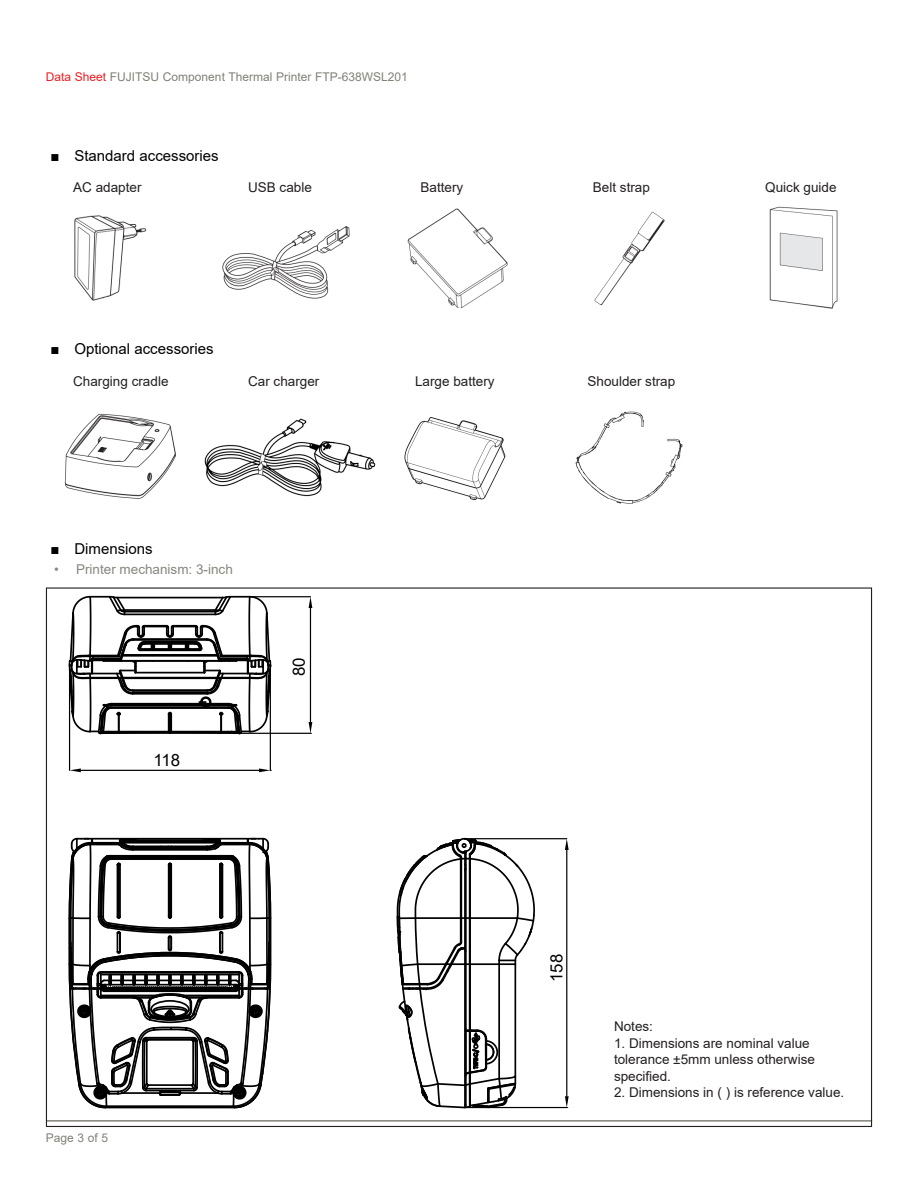
<style>
.page{position:relative;width:918px;height:1188px;background:#fff}
.page>*{position:absolute;margin:0;border:0;box-sizing:border-box;transform-origin:0 0}
.t1{font:16.8px "Arial";color:#000}
.Body_text{font:15px "Arial";color:#000}
.Body_text-2{font:13.5px/16.5px "Arial";color:#231f20}
.Body_text-3{font:13.5px "Arial";color:#87867e}
.t2{font:12px "Arial";color:#818178}
.s1{color:#ee1d23}
</style>
<div class="page">
<hr style="left:46px;top:1120px;width:826px;height:2px;background:#818178">
<img style="left:74px;top:215px;width:73px;height:86px">
<img style="left:222px;top:226px;width:128px;height:73px">
<img style="left:407px;top:208px;width:101px;height:100px">
<img style="left:594px;top:211px;width:71px;height:95px">
<img style="left:769px;top:206px;width:69px;height:103px">
<img style="left:64px;top:413px;width:112px;height:86px">
<img style="left:204px;top:418px;width:172px;height:79px">
<img style="left:404px;top:417px;width:102px;height:84px">
<img style="left:575px;top:411px;width:108px;height:93px">
<svg style="left:68px;top:837px;width:204px;height:272px"></svg>
<div style="left:251px;top:1007px;width:9px;height:9px;border:2px solid #000;border-radius:50%"></div>
<div style="left:250px;top:1006px;width:10px;height:10px;border:2px solid #000;border-radius:50%"></div>
<hr style="left:464px;top:838px;width:103px;height:1px;background:#000">
<hr style="left:465px;top:1107px;width:102px;height:1px;background:#000">
<hr style="left:566px;top:850px;width:1px;height:246px;background:#000">
<svg style="left:565px;top:839px;width:4px;height:11px"></svg>
<hr style="left:69px;top:666px;width:1px;height:104px;background:#000">
<hr style="left:270px;top:666px;width:1px;height:104px;background:#000">
<hr style="left:81px;top:770px;width:178px;height:1px;background:#000">
<svg style="left:70px;top:768px;width:11px;height:4px"></svg>
<hr style="left:250px;top:596px;width:60px;height:1px;background:#000">
<hr style="left:240px;top:733px;width:70px;height:1px;background:#000">
<hr style="left:310px;top:608px;width:1px;height:114px;background:#000">
<svg style="left:309px;top:597px;width:3px;height:11px"></svg>
<svg style="left:396px;top:837px;width:140px;height:272px"></svg>
<svg style="left:565px;top:1096px;width:4px;height:12px"></svg>
<svg style="left:259px;top:768px;width:12px;height:4px"></svg>
<svg style="left:68px;top:595px;width:204px;height:163px"></svg>
<svg style="left:309px;top:722px;width:3px;height:12px"></svg>
<p class="t2" style="left:46px;top:68px;width:363px"><span class="s1">Data Sheet</span> FUJITSU Component Thermal Printer FTP-638WSL201</p>
<p class="Body_text" style="left:50px;top:146px;width:170px">■ Standard accessories</p>
<p class="Body_text-2" style="left:73px;top:179px;width:70px">AC adapter</p>
<p class="Body_text-2" style="left:248px;top:179px;width:65px">USB cable</p>
<p class="Body_text-2" style="left:421px;top:179px;width:44px">Battery</p>
<p class="Body_text-2" style="left:593px;top:179px;width:59px">Belt strap</p>
<p class="Body_text-2" style="left:765px;top:179px;width:73px">Quick guide</p>
<p class="Body_text" style="left:50px;top:338px;width:165px">■ Optional accessories</p>
<p class="Body_text-2" style="left:73px;top:373px;width:97px">Charging cradle</p>
<p class="Body_text-2" style="left:248px;top:373px;width:73px">Car charger</p>
<p class="Body_text-2" style="left:415px;top:373px;width:81px">Large battery</p>
<p class="Body_text-2" style="left:588px;top:373px;width:89px">Shoulder strap</p>
<p class="Body_text" style="left:50px;top:539px;width:104px">■ Dimensions</p>
<p class="Body_text-3" style="left:54px;top:560px;width:180px">• Printer mechanism: 3-inch</p>
<p class="t1" style="left:153px;top:749px;width:28px">118</p>
<p class="t1" style="left:287px;top:676px;width:20px;rotate:-90deg">80</p>
<p class="t2" style="left:46px;top:1130px;width:64px">Page 3 of 5</p>
<p class="t1" style="left:545px;top:982px;width:30px;rotate:-90deg">158</p>
<p class="Body_text-2" style="left:614px;top:1018px;width:41px">Notes:</p>
<p class="Body_text-2" style="left:614px;top:1035px;width:202px">1. Dimensions are nominal value tolerance ±5mm unless otherwise specified.</p>
<p class="Body_text-2" style="left:614px;top:1084px;width:232px">2. Dimensions in ( ) is reference value.</p>
</div>
